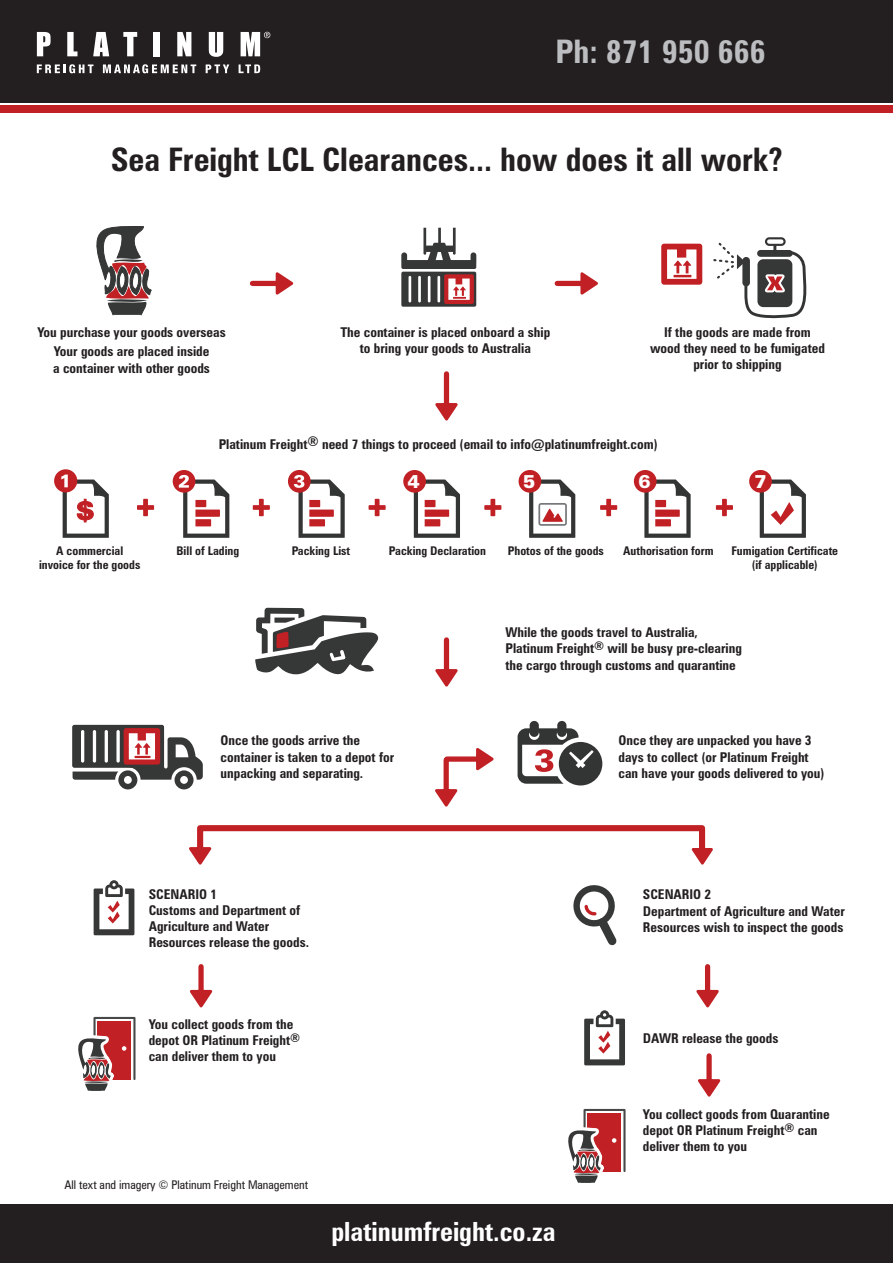
<style>
.page{position:relative;width:893px;height:1263px;background:#fff}
.page>*{position:absolute;margin:0;border:0;box-sizing:border-box;transform-origin:0 0}
.t1{font:700 condensed 32.4px "Zurich BT";color:#231f20}
.t2{font:700 condensed 32.4px "Zurich BT";color:#bcbdc0}
.t3{font:700 condensed 26.4px "Zurich BT";color:#fff}
.t4{font:900 18.45px "Zurich BT";color:#fff}
.t5{font:700 condensed 13.5px/16.2px "Zurich BT";color:#231f20}
.t6{font:700 condensed 12px/14.4px "Zurich BT";color:#231f20;text-align:center}
.t7{font:condensed 12px "Zurich BT";color:#231f20}
</style>
<div class="page">
<div style="left:0;top:1204px;width:893px;height:59px;background:#231f20"></div>
<div style="left:0;top:0;width:893px;height:102px;background:#231f20"></div>
<div style="left:0;top:105px;width:893px;height:8px;background:#c12025"></div>
<svg style="left:435px;top:669px;width:23px;height:17px"></svg>
<div style="left:444px;top:640px;width:5px;height:38px;background:#c12025"></div>
<svg style="left:435px;top:789px;width:22px;height:17px"></svg>
<div style="left:444px;top:760px;width:5px;height:38px;background:#c12025"></div>
<svg style="left:476px;top:748px;width:18px;height:22px"></svg>
<div style="left:447px;top:756px;width:38px;height:6px;background:#c12025"></div>
<svg style="left:435px;top:403px;width:23px;height:17px"></svg>
<div style="left:444px;top:374px;width:5px;height:38px;background:#c12025"></div>
<svg style="left:698px;top:1079px;width:22px;height:17px"></svg>
<div style="left:706px;top:1056px;width:6px;height:32px;background:#c12025"></div>
<svg style="left:696px;top:990px;width:23px;height:17px"></svg>
<div style="left:705px;top:967px;width:5px;height:31px;background:#c12025"></div>
<svg style="left:190px;top:990px;width:22px;height:17px"></svg>
<div style="left:198px;top:967px;width:6px;height:31px;background:#c12025"></div>
<svg style="left:189px;top:825px;width:524px;height:40px"></svg>
<svg style="left:37px;top:32px;width:14px;height:24px"></svg>
<svg style="left:67px;top:32px;width:10px;height:24px"></svg>
<svg style="left:93px;top:32px;width:16px;height:24px"></svg>
<svg style="left:123px;top:32px;width:14px;height:24px"></svg>
<div style="left:154px;top:32px;width:6px;height:24px;background:#fff"></div>
<svg style="left:177px;top:32px;width:14px;height:24px"></svg>
<svg style="left:209px;top:32px;width:14px;height:25px"></svg>
<svg style="left:37px;top:64px;width:56px;height:9px"></svg>
<svg style="left:103px;top:64px;width:93px;height:9px"></svg>
<svg style="left:206px;top:64px;width:23px;height:9px"></svg>
<svg style="left:239px;top:64px;width:21px;height:9px"></svg>
<svg style="left:241px;top:32px;width:29px;height:24px"></svg>
<svg style="left:94px;top:880px;width:40px;height:55px"></svg>
<svg style="left:584px;top:1010px;width:41px;height:55px"></svg>
<svg style="left:401px;top:228px;width:75px;height:79px"></svg>
<svg style="left:661px;top:244px;width:41px;height:41px"></svg>
<svg style="left:573px;top:885px;width:44px;height:61px"></svg>
<svg style="left:276px;top:272px;width:17px;height:23px"></svg>
<div style="left:252px;top:281px;width:32px;height:5px;background:#c12025"></div>
<svg style="left:580px;top:272px;width:18px;height:23px"></svg>
<div style="left:557px;top:281px;width:32px;height:5px;background:#c12025"></div>
<svg style="left:518px;top:721px;width:84px;height:64px"></svg>
<svg style="left:72px;top:725px;width:131px;height:64px"></svg>
<div style="left:765px;top:237px;width:21px;height:9px;border:2px solid #333534;border-radius:3px"></div>
<svg style="left:714px;top:241px;width:93px;height:78px"></svg>
<svg style="left:96px;top:226px;width:56px;height:90px"></svg>
<svg style="left:568px;top:1108px;width:58px;height:75px"></svg>
<svg style="left:78px;top:1016px;width:58px;height:75px"></svg>
<svg style="left:255px;top:608px;width:124px;height:67px"></svg>
<div style="left:288px;top:470px;width:23px;height:23px;background:#c12025;border-radius:50%"></div>
<svg style="left:294px;top:475px;width:51px;height:63px"></svg>
<div style="left:173px;top:470px;width:22px;height:23px;background:#c12025;border-radius:50%"></div>
<svg style="left:179px;top:475px;width:50px;height:63px"></svg>
<svg style="left:137px;top:499px;width:17px;height:17px"></svg>
<svg style="left:253px;top:499px;width:17px;height:17px"></svg>
<svg style="left:369px;top:499px;width:17px;height:17px"></svg>
<svg style="left:484px;top:499px;width:17px;height:17px"></svg>
<svg style="left:600px;top:499px;width:17px;height:17px"></svg>
<svg style="left:716px;top:499px;width:17px;height:17px"></svg>
<svg style="left:414px;top:479px;width:46px;height:59px"></svg>
<div style="left:403px;top:470px;width:23px;height:23px;background:#c12025;border-radius:50%"></div>
<div style="left:519px;top:470px;width:22px;height:23px;background:#c12025;border-radius:50%"></div>
<svg style="left:529px;top:479px;width:46px;height:59px"></svg>
<svg style="left:644px;top:479px;width:47px;height:59px"></svg>
<div style="left:634px;top:470px;width:23px;height:23px;background:#c12025;border-radius:50%"></div>
<div style="left:749px;top:470px;width:23px;height:23px;background:#c12025;border-radius:50%"></div>
<svg style="left:760px;top:479px;width:46px;height:59px"></svg>
<div style="left:54px;top:469px;width:23px;height:23px;background:#c12025;border-radius:50%"></div>
<svg style="left:61px;top:475px;width:48px;height:63px"></svg>
<h1 class="t2" style="left:555px;top:31px;width:212px">Ph: 871 950 666</h1>
<h1 class="t1" style="left:111px;top:140px;width:673px">Sea Freight LCL Clearances... how does it all work?</h1>
<p class="t5" style="left:37px;top:323px;width:190px">You purchase your goods overseas</p>
<p class="t5" style="left:53px;top:343px;width:158px">Your goods are placed inside a container with other goods</p>
<p class="t5" style="left:340px;top:323px;width:211px;text-align:center">The container is placed onboard a ship to bring your goods to Australia</p>
<p class="t5" style="left:650px;top:323px;width:176px;text-align:center">If the goods are made from wood they need to be fumigated prior to shipping</p>
<p class="t5" style="left:219px;top:436px;width:441px">Platinum Freight® need 7 things to proceed (email to info@platinumfreight.com)</p>
<h3 class="t4" style="left:408px;top:470px;width:14px">4</h3>
<h3 class="t4" style="left:523px;top:470px;width:14px">5</h3>
<h3 class="t4" style="left:638px;top:470px;width:14px">6</h3>
<h3 class="t4" style="left:754px;top:470px;width:14px">7</h3>
<p class="t6" style="left:39px;top:543px;width:103px">A commercial invoice for the goods</p>
<p class="t6" style="left:177px;top:543px;width:64px">Bill of Lading</p>
<p class="t6" style="left:292px;top:543px;width:60px">Packing List</p>
<p class="t6" style="left:389px;top:543px;width:99px">Packing Declaration</p>
<p class="t6" style="left:508px;top:543px;width:98px">Photos of the goods</p>
<p class="t6" style="left:623px;top:543px;width:92px">Authorisation form</p>
<p class="t6" style="left:731px;top:543px;width:108px">Fumigation Certificate (if applicable)</p>
<p class="t5" style="left:505px;top:624px;width:238px">While the goods travel to Australia,<br>Platinum Freight<sup>®</sup> will be busy pre-clearing the cargo through customs and quarantine</p>
<p class="t5" style="left:220px;top:732px;width:175px">Once the goods arrive the container is taken to a depot for unpacking and separating.</p>
<p class="t5" style="left:618px;top:732px;width:208px">Once they are unpacked you have 3 days to collect (or Platinum Freight can have your goods delivered to you)</p>
<p class="t5" style="left:149px;top:886px;width:162px">SCENARIO 1<br>Customs and Department of<br>Agriculture and Water<br>Resources release the goods.</p>
<p class="t5" style="left:643px;top:886px;width:203px">SCENARIO 2<br>Department of Agriculture and Water<br>Resources wish to inspect the goods</p>
<p class="t5" style="left:149px;top:1016px;width:153px">You collect goods from the depot OR Platinum Freight<sup>® </sup>can deliver them to you</p>
<p class="t7" style="left:64px;top:1177px;width:245px">All text and imagery © Platinum Freight Management</p>
<h2 class="t3" style="left:331px;top:1215px;width:226px">platinumfreight.co.za</h2>
<p class="t5" style="left:643px;top:1030px;width:137px">DAWR release the goods</p>
<p class="t5" style="left:643px;top:1106px;width:188px">You collect goods from Quarantine depot OR Platinum Freight<sup>®</sup> can deliver them to you</p>
</div>
